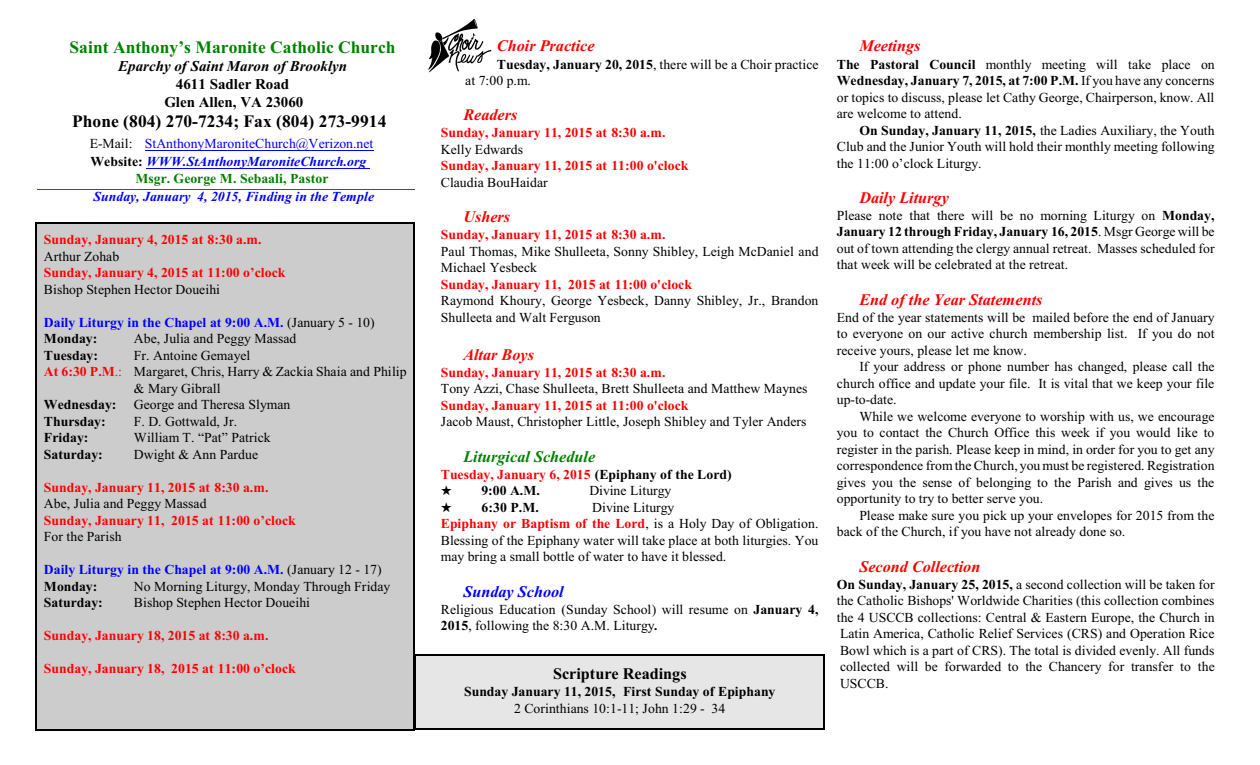
<style>
.page{position:relative;width:1260px;height:765px;background:#fff}
.page>*{position:absolute;margin:0;border:0;box-sizing:border-box;transform-origin:0 0}
.t1{font:700 17.5px "Times";color:#008000}
.t2{font:700 17.5px "Times";letter-spacing:.005em;color:#000}
.t3{font:italic 700 16.25px "Times";color:#f00}
.t4{font:italic 700 16.25px "Times";color:#008000}
.t5{font:700 16.25px "Times";color:#000}
.t6{font:italic 700 16.25px "Times";color:#00f}
.t7{font:700 15px/17.9px "Times";color:#000;text-align:center}
.t8{font:italic 700 15px "Times";color:#000}
.t9{font:13.75px/16.5px "Times";color:#000;text-align:justify}
.t10{font:700 13.75px "Times";color:#f00}
.t11{font:700 13.75px/16.5px "Times";color:#000}
.t12{font:13.75px/17.5px "Times";color:#00f;text-align:center}
.t13{font:700 13.75px/16.5px "Times";color:#00f}
.t14{font:italic 700 13.75px "Times";color:#00f}
.s1{color:#000}
.s2{font-weight:700;color:#000}
.s3{font-weight:700;font-style:italic}
.s4{font-weight:700;color:#008000}
.s5{font-weight:400;color:#000}
.s6{font-weight:700;color:#f00}
.s7{color:#f00}
.s8{font-weight:700}
</style>
<div class="page">
<div style="left:35px;top:222px;width:379px;height:508px;background:#ccc"></div>
<hr style="left:35px;top:222px;width:1px;height:508px;background:#000">
<hr style="left:413px;top:222px;width:1px;height:508px;background:#000">
<hr style="left:35px;top:222px;width:379px;height:1px;background:#000">
<hr style="left:35px;top:729px;width:379px;height:1px;background:#000">
<img style="left:428px;top:19px;width:64px;height:54px">
<hr style="left:145px;top:151px;width:229px;height:1px;background:#00f">
<hr style="left:146px;top:168px;width:224px;height:1px;background:#00f">
<hr style="left:37px;top:189px;width:377px;height:1px;background:#f00">
<div style="left:415px;top:655px;width:410px;height:74px;background:#e6e6e6"></div>
<hr style="left:824px;top:655px;width:1px;height:74px;background:#000">
<hr style="left:415px;top:655px;width:410px;height:1px;background:#000">
<hr style="left:415px;top:728px;width:410px;height:1px;background:#000">
<hr style="left:415px;top:656px;width:1px;height:74px;background:#000">
<hr style="left:415px;top:729px;width:410px;height:1px;background:#000">
<p class="t1" style="left:70px;top:41px;width:327px">Saint Anthony’s Maronite Catholic Church</p>
<p class="t8" style="left:118px;top:61px;width:231px">Eparchy of Saint Maron of Brooklyn</p>
<p class="t7" style="left:164px;top:77px;width:140px">4611 Sadler Road<br>Glen Allen, VA 23060</p>
<p class="t2" style="left:72px;top:116px;width:316px">Phone (804) 270-7234; Fax (804) 273-9914</p>
<p class="t12" style="left:90px;top:136px;width:285px"><span class="s1">E-Mail:</span> StAnthonyMaroniteChurch@Verizon.net<br><span class="s2">Website:</span> <span class="s3">WWW.StAnthonyMaroniteChurch.org<br></span><span class="s4">Msgr. George M. Sebaali, Pastor</span></p>
<p class="t14" style="left:94px;top:192px;width:282px">Sunday, January 4, 2015, Finding in the Temple</p>
<p class="t10" style="left:44px;top:235px;width:219px">Sunday, January 4, 2015 at 8:30 a.m.</p>
<p class="t9" style="left:44px;top:249px;width:77px">Arthur Zohab</p>
<p class="t10" style="left:44px;top:268px;width:243px">Sunday, January 4, 2015 at 11:00 o’clock</p>
<p class="t9" style="left:44px;top:282px;width:178px">Bishop Stephen Hector Doueihi</p>
<p class="t13" style="left:44px;top:315px;width:332px">Daily Liturgy in the Chapel at 9:00 A.M. <span class="s5">(January 5 - 10)<br></span><span class="s1">Monday:</span></p>
<p class="t9" style="left:134px;top:332px;width:164px">Abe, Julia and Peggy Massad</p>
<p class="t11" style="left:44px;top:348px;width:56px">Tuesday:</p>
<p class="t9" style="left:134px;top:348px;width:118px">Fr. Antoine Gemayel</p>
<p class="t9" style="left:44px;top:365px;width:364px"><span class="s6">At 6:30 P.M</span><span class="s7">.:</span> Margaret, Chris, Harry &amp; Zackia Shaia and Philip</p>
<p class="t9" style="left:134px;top:381px;width:88px">&amp; Mary Gibrall</p>
<p class="t11" style="left:44px;top:398px;width:74px">Wednesday:</p>
<p class="t9" style="left:134px;top:398px;width:158px">George and Theresa Slyman</p>
<p class="t11" style="left:44px;top:414px;width:63px">Thursday:</p>
<p class="t9" style="left:134px;top:414px;width:105px">F. D. Gottwald, Jr.</p>
<p class="t11" style="left:44px;top:431px;width:46px">Friday:</p>
<p class="t9" style="left:134px;top:431px;width:138px">William T. “Pat” Patrick</p>
<p class="t11" style="left:44px;top:447px;width:60px">Saturday:</p>
<p class="t9" style="left:134px;top:447px;width:126px">Dwight &amp; Ann Pardue</p>
<p class="t10" style="left:44px;top:482px;width:226px">Sunday, January 11, 2015 at 8:30 a.m.</p>
<p class="t9" style="left:44px;top:497px;width:164px">Abe, Julia and Peggy Massad</p>
<p class="t10" style="left:44px;top:515px;width:253px">Sunday, January 11, 2015 at 11:00 o’clock</p>
<p class="t9" style="left:44px;top:530px;width:79px">For the Parish</p>
<p class="t13" style="left:44px;top:563px;width:339px">Daily Liturgy in the Chapel at 9:00 A.M. <span class="s5">(January 12 - 17)<br></span><span class="s1">Monday:</span></p>
<p class="t9" style="left:134px;top:579px;width:258px">No Morning Liturgy, Monday Through Friday</p>
<p class="t11" style="left:44px;top:596px;width:60px">Saturday:</p>
<p class="t9" style="left:134px;top:596px;width:178px">Bishop Stephen Hector Doueihi</p>
<p class="t10" style="left:44px;top:631px;width:226px">Sunday, January 18, 2015 at 8:30 a.m.</p>
<p class="t10" style="left:44px;top:664px;width:253px">Sunday, January 18, 2015 at 11:00 o’clock</p>
<p class="t3" style="left:497px;top:40px;width:99px">Choir Practice</p>
<p class="t9" style="left:465px;top:57px;width:355px;text-indent:32px"><span class="s8">Tuesday, January 20, 2015</span>, there will be a Choir practice at 7:00 p.m.</p>
<p class="t3" style="left:463px;top:109px;width:55px">Readers</p>
<p class="t10" style="left:441px;top:128px;width:226px">Sunday, January 11, 2015 at 8:30 a.m.</p>
<p class="t9" style="left:441px;top:142px;width:84px">Kelly Edwards</p>
<p class="t10" style="left:441px;top:161px;width:249px">Sunday, January 11, 2015 at 11:00 o'clock</p>
<p class="t9" style="left:441px;top:175px;width:108px">Claudia BouHaidar</p>
<p class="t3" style="left:463px;top:211px;width:48px">Ushers</p>
<p class="t10" style="left:441px;top:230px;width:226px">Sunday, January 11, 2015 at 8:30 a.m.</p>
<p class="t9" style="left:441px;top:244px;width:379px">Paul Thomas, Mike Shulleeta, Sonny Shibley, Leigh McDaniel and<br>Michael Yesbeck</p>
<p class="t10" style="left:441px;top:279px;width:253px">Sunday, January 11, 2015 at 11:00 o'clock</p>
<p class="t9" style="left:441px;top:294px;width:379px">Raymond Khoury, George Yesbeck, Danny Shibley, Jr., Brandon<br>Shulleeta and Walt Ferguson</p>
<p class="t3" style="left:463px;top:349px;width:72px">Altar Boys</p>
<p class="t10" style="left:441px;top:368px;width:226px">Sunday, January 11, 2015 at 8:30 a.m.</p>
<p class="t9" style="left:441px;top:382px;width:368px">Tony Azzi, Chase Shulleeta, Brett Shulleeta and Matthew Maynes</p>
<p class="t10" style="left:441px;top:401px;width:249px">Sunday, January 11, 2015 at 11:00 o'clock</p>
<p class="t9" style="left:441px;top:415px;width:367px">Jacob Maust, Christopher Little, Joseph Shibley and Tyler Anders</p>
<p class="t4" style="left:463px;top:451px;width:133px">Liturgical Schedule</p>
<p class="t11" style="left:481px;top:467px;width:252px;text-indent:-40px"><span class="s7">Tuesday, January 6, 2015</span> (Epiphany of the Lord)<br>9:00 A.M.</p>
<p class="t9" style="left:589px;top:484px;width:84px">Divine Liturgy</p>
<p class="t9" style="left:441px;top:500px;width:379px;text-align:left;text-indent:151px">Divine Liturgy<br><span class="s6">Epiphany or Baptism of the Lord</span>, is a Holy Day of Obligation.<br>Blessing of the Epiphany water will take place at both liturgies. You may bring a small bottle of water to have it blessed.</p>
<p class="t6" style="left:463px;top:586px;width:102px">Sunday School</p>
<p class="t9" style="left:441px;top:602px;width:379px">Religious Education (Sunday School) will resume on <span class="s8">January 4,<br>2015</span>, following the 8:30 A.M. Liturgy<span class="s3">.</span></p>
<p class="t11" style="left:482px;top:500px;width:59px">6:30 P.M.</p>
<p class="t5" style="left:553px;top:668px;width:135px">Scripture Readings</p>
<p class="t11" style="left:464px;top:685px;width:313px">Sunday January 11, 2015, First Sunday of Epiphany</p>
<p class="t9" style="left:514px;top:701px;width:213px">2 Corinthians 10:1-11; John 1:29 - 34</p>
<p class="t3" style="left:859px;top:40px;width:63px">Meetings</p>
<p class="t9" style="left:837px;top:57px;width:379px"><span class="s8">The Pastoral Council</span> monthly meeting will take place on <span class="s8">Wednesday, January 7, 2015, at 7:00 P.M.</span> If you have any concerns or topics to discuss, please let Cathy George, Chairperson, know. All are welcome to attend.</p>
<p class="t9" style="left:837px;top:123px;width:379px;text-indent:22px"><span class="s8">On Sunday, January 11, 2015,</span> the Ladies Auxiliary, the Youth Club and the Junior Youth will hold their monthly meeting following the 11:00 o’clock Liturgy.</p>
<p class="t3" style="left:859px;top:192px;width:91px">Daily Liturgy</p>
<p class="t9" style="left:837px;top:208px;width:379px">Please note that there will be no morning Liturgy on <span class="s8">Monday, January 12 through Friday, January 16, 2015</span>. Msgr George will be out of town attending the clergy annual retreat. Masses scheduled for that week will be celebrated at the retreat.</p>
<p class="t3" style="left:859px;top:294px;width:185px">End of the Year Statements</p>
<p class="t9" style="left:837px;top:310px;width:379px">End of the year statements will be mailed before the end of January to everyone on our active church membership list. If you do not receive yours, please let me know.</p>
<p class="t9" style="left:837px;top:360px;width:379px;text-indent:22px">If your address or phone number has changed, please call the church office and update your file. It is vital that we keep your file up-to-date.</p>
<p class="t9" style="left:837px;top:409px;width:379px;text-indent:22px">While we welcome everyone to worship with us, we encourage you to contact the Church Office this week if you would like to register in the parish. Please keep in mind, in order for you to get any correspondence fromthe Church, you must be registered. Registration gives you the sense of belonging to the Parish and gives us the opportunity to try to better serve you.</p>
<p class="t9" style="left:837px;top:508px;width:379px;text-indent:22px">Please make sure you pick up your envelopes for 2015 from the back of the Church, if you have not already done so.</p>
<p class="t3" style="left:859px;top:560px;width:123px">Second Collection</p>
<p class="t9" style="left:837px;top:577px;width:379px"><span class="s8">On Sunday, January 25, 2015,</span> a second collection will be taken for the Catholic Bishops' Worldwide Charities (this collection combines the 4 USCCB collections: Central &amp; Eastern Europe, the Church in Latin America, Catholic Relief Services (CRS) and Operation Rice Bowl which is a part of CRS). The total is divided evenly. All funds collected will be forwarded to the Chancery for transfer to the USCCB.</p>
</div>
